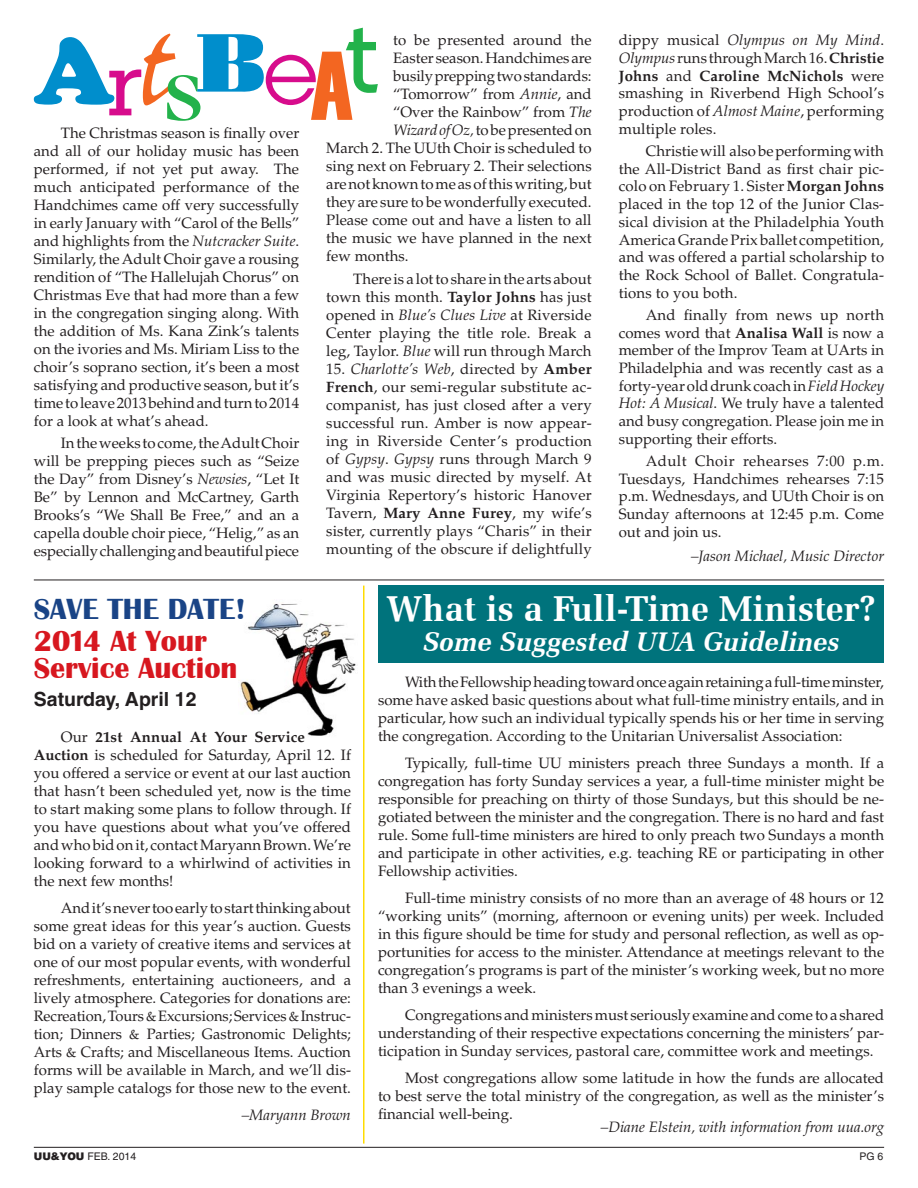
<style>
.page{position:relative;width:918px;height:1188px;background:#fff}
.page>*{position:absolute;margin:0;border:0;box-sizing:border-box;transform-origin:0 0}
.t1{font:900 97.5px "Cooper";color:#008ecc}
.t2{font:700 36px "Zapf Elliptical 711 BT";color:#fff}
.t3{font:700 30px/27px "Britannic";color:#d7171f}
.t4{font:700 30px "Britannic";color:#1a4486}
.t5{font:italic 700 27px "Zapf Elliptical 711 BT";color:#fff}
.t6{font:700 19.5px "Helvetica";color:#231f20}
.t7{font:15px/18px "Palatino";color:#231f20;text-align:justify}
.t8{font:italic 15px "Palatino";color:#231f20}
.t9{font:10.5px "Helvetica";color:#231f20}
.s1{font-family:"Geometric Slab 703 BT";font-weight:500;color:#d70c8c}
.s2{font-family:"Pepita";font-weight:400;font-size:146.1px;color:#f36621}
.s3{font-family:"Caslon Two Twenty Four";font-weight:400;color:#23b24b}
.s4{font-family:"Bodoni Poster";font-weight:400;font-size:82.8px}
.s5{font-family:"Avant Garde";font-weight:400;font-size:87.75px;color:#d70c8c}
.s6{font-family:"Haettenschweiler";font-weight:400;color:#f36621}
.s7{font-family:"Itc Kabel";font-weight:500;color:#23b24b}
.s8{font-style:italic}
.s9{font-weight:700}
.s10{font-size:13.5px}
.s11{font-family:"Swiss 721 BT";font-weight:900}
</style>
<div class="page">
<hr style="left:363px;top:586px;width:1px;height:558px;background:#ffdc01">
<div style="left:378px;top:586px;width:506px;height:77px;background:#00737c"></div>
<img style="left:240px;top:603px;width:116px;height:133px">
<hr style="left:34px;top:1147px;width:850px;height:1px;background:#231f20">
<hr style="left:34px;top:580px;width:850px;height:1px;background:#231f20">
<h1 class="t1" style="left:34px;top:14px;width:345px">A<span class="s1">r</span><span class="s2">t</span><span class="s3">s</span><span class="s4">B</span><span class="s5">e</span><span class="s6">A</span><span class="s7">t</span></h1>
<p class="t7" style="left:619px;top:32px;width:267px">dippy musical <span class="s8">Olympus on My Mind</span>.<br><span class="s8">Olympus</span> runs through March 16. <span class="s9">Christie Johns</span> and <span class="s9">Caroline McNichols</span> were smashing in Riverbend High School’s production of <span class="s8">Almost Maine</span>, performing multiple roles.</p>
<p class="t7" style="left:619px;top:142px;width:267px;text-indent:27px">Christie will also be performing with the All-District Band as first chair pic&shy;colo on February 1. Sister <span class="s9">Morgan Johns </span>placed in the top 12 of the Junior Clas&shy;sical division at the Philadelphia Youth America Grande Prix ballet competition, and was offered a partial scholarship to the Rock School of Ballet. Congratula&shy;tions to you both.</p>
<p class="t7" style="left:619px;top:306px;width:267px;text-indent:27px">And finally from news up north comes word that <span class="s9">Analisa Wall</span> is now a member of the Improv Team at UArts in Philadelphia and was recently cast as a forty-year old drunk coach in <span class="s8">Field Hockey Hot: A Musical</span>. We truly have a talented and busy congregation. Please join me in supporting their efforts.</p>
<p class="t7" style="left:619px;top:452px;width:267px;text-indent:27px">Adult Choir rehearses 7:00 p.m.<br>Tuesdays, Handchimes rehearses 7:15 p.m. Wednesdays, and UUth Choir is on Sunday afternoons at 12:45 p.m. Come out and join us.</p>
<p class="t8" style="left:691px;top:547px;width:195px">–Jason Michael, Music Director</p>
<h2 class="t2" style="left:387px;top:587px;width:490px">What is a Full-Time Minister?</h2>
<h3 class="t5" style="left:423px;top:625px;width:418px">Some Suggested UUA Guidelines</h3>
<p class="t7" style="left:378px;top:673px;width:508px;text-indent:27px">With the Fellowship heading toward once again retaining a full-time minster, some have asked basic questions about what full-time ministry entails, and in particular, how such an individual typically spends his or her time in serving the congregation. According to the Unitarian Universalist Association:</p>
<p class="t7" style="left:378px;top:754px;width:508px;text-indent:27px">Typically, full-time UU ministers preach three Sundays a month. If a congregation has forty Sunday services a year, a full-time minister might be responsible for preaching on thirty of those Sundays, but this should be ne&shy;gotiated between the minister and the congregation. There is no hard and fast rule. Some full-time ministers are hired to only preach two Sundays a month and participate in other activities, e.g. teaching RE or participating in other Fellowship activities.</p>
<p class="t7" style="left:378px;top:889px;width:508px;text-indent:27px">Full-time ministry consists of no more than an average of 48 hours or 12 “working units” (morning, afternoon or evening units) per week. Included in this figure should be time for study and personal reflection, as well as op&shy;portunities for access to the minister. Attendance at meetings relevant to the congregation’s programs is part of the minister’s working week, but no more than 3 evenings a week.</p>
<p class="t7" style="left:378px;top:1006px;width:508px;text-indent:27px">Congregations and ministers must seriously examine and come to a shared understanding of their respective expectations concerning the ministers’ par&shy;ticipation in Sunday services, pastoral care, committee work and meetings.</p>
<p class="t7" style="left:378px;top:1069px;width:508px;text-indent:27px">Most congregations allow some latitude in how the funds are allocated to best serve the total ministry of the congregation, as well as the minister’s financial well-being.</p>
<p class="t8" style="left:601px;top:1118px;width:285px">–Diane Elstein, with information from uua.org</p>
<p class="t7" style="left:393px;top:31px;width:200px">to be presented around the</p>
<p class="t7" style="left:393px;top:49px;width:200px">Easter season. Handchimes are</p>
<p class="t7" style="left:393px;top:67px;width:200px">busily prepping two standards:</p>
<p class="t7" style="left:393px;top:85px;width:200px">“Tomorrow” from <span class="s8">Annie</span>, and</p>
<p class="t7" style="left:393px;top:103px;width:200px">“Over the Rainbow” from <span class="s8">The</span></p>
<p class="t7" style="left:393px;top:121px;width:200px"><span class="s8">Wizard of Oz,</span> to be presented on</p>
<p class="t7" style="left:326px;top:139px;width:267px">March 2. The UUth Choir is scheduled to</p>
<p class="t7" style="left:326px;top:157px;width:267px">sing next on February 2. Their selections</p>
<p class="t7" style="left:326px;top:175px;width:267px">are not known to me as of this writing, but</p>
<p class="t7" style="left:326px;top:193px;width:267px">they are sure to be wonderfully executed.</p>
<p class="t7" style="left:326px;top:211px;width:267px">Please come out and have a listen to all</p>
<p class="t7" style="left:326px;top:229px;width:267px">the music we have planned in the next</p>
<p class="t7" style="left:326px;top:247px;width:84px">few months.</p>
<p class="t7" style="left:326px;top:270px;width:267px;text-indent:27px">There is a lot to share in the arts about town this month. <span class="s9">Taylor Johns</span> has just opened in <span class="s8">Blue’s Clues Live</span> at Riverside Center playing the title role. Break a leg, Taylor. <span class="s8">Blue</span> will run through March</p>
<p class="t7" style="left:326px;top:360px;width:267px">15. <span class="s8">Charlotte’s Web</span>, directed by <span class="s9">Amber French</span>, our semi-regular substitute ac&shy;companist, has just closed after a very successful run. Amber is now appear&shy;ing in Riverside Center’s production of <span class="s8">Gypsy</span>. <span class="s8">Gypsy</span> runs through March 9 and was music directed by myself. At Virginia Repertory’s historic Hanover Tavern, <span class="s9">Mary Anne Furey</span>, my wife’s sister, currently plays “Charis” in their mounting of the obscure if delightfully</p>
<p class="t7" style="left:34px;top:124px;width:267px;text-indent:27px">The Christmas season is finally over and all of our holiday music has been performed, if not yet put away. The much anticipated performance of the Handchimes came off very successfully in early January with “Carol of the Bells” and highlights from the <span class="s8">Nutcracker Suite</span>.<br>Similarly, the Adult Choir gave a rousing rendition of “The Hallelujah Chorus” on Christmas Eve that had more than a few in the congregation singing along. With the addition of Ms. Kana Zink’s talents on the ivories and Ms. Miriam Liss to the choir’s soprano section, it’s been a most satisfying and productive season, but it’s time to leave 2013 behind and turn to 2014 for a look at what’s ahead.</p>
<p class="t7" style="left:34px;top:435px;width:267px;text-indent:27px">In the weeks to come, the Adult Choir will be prepping pieces such as “Seize the Day” from Disney’s <span class="s8">Newsies</span>, “Let It Be” by Lennon and McCartney, Garth Brooks’s “We Shall Be Free,” and an a capella double choir piece, “Helig,” as an especially challenging and beautiful piece</p>
<h3 class="t4" style="left:34px;top:593px;width:214px">SAVE THE DATE!</h3>
<h3 class="t3" style="left:34px;top:628px;width:205px">2014 At Your<br>Service Auction</h3>
<h3 class="t6" style="left:34px;top:688px;width:164px">Saturday, April 12</h3>
<p class="t7" style="left:34px;top:729px;width:319px;text-align:left;text-indent:27px">Our <span class="s9">21st Annual At Your Service Auction</span> is scheduled for Saturday, April 12. If you offered a service or event at our last auction that hasn’t been scheduled yet, now is the time to start making some plans to follow through. If you have questions about what you’ve offered and who bid on it, contact Maryann Brown. We’re looking forward to a whirlwind of activities in the next few months!</p>
<p class="t7" style="left:34px;top:900px;width:319px;text-indent:27px">And it’s never too early to start thinking about some great ideas for this year’s auction. Guests bid on a variety of creative items and services at one of our most popular events, with wonderful refreshments, entertaining auctioneers, and a lively atmosphere. Categories for donations are:<br>Recreation, Tours <span class="s10">&amp;</span> Excursions; Services <span class="s10">&amp;</span> Instruc&shy;tion; Dinners <span class="s10">&amp;</span> Parties; Gastronomic Delights; Arts <span class="s10">&amp;</span> Crafts; and Miscellaneous Items. Auction forms will be available in March, and we’ll dis&shy;play sample catalogs for those new to the event.</p>
<p class="t8" style="left:242px;top:1107px;width:111px">–Maryann Brown</p>
<p class="t9" style="left:34px;top:1151px;width:104px"><span class="s11">UU&amp;YOU</span> FEB. 2014</p>
<p class="t9" style="left:859px;top:1151px;width:25px">PG 6</p>
</div>
